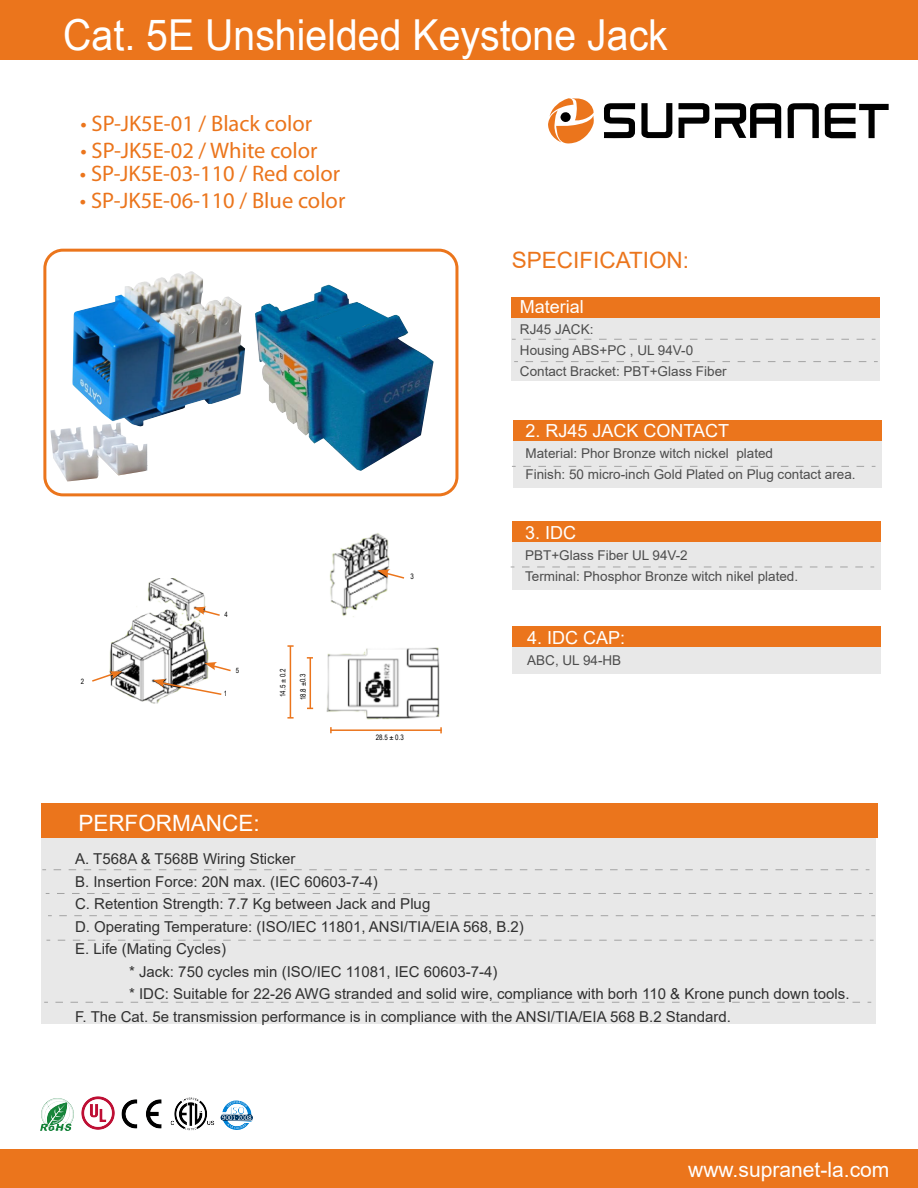
<style>
.page{position:relative;width:918px;height:1188px;background:#fff}
.page>*{position:absolute;margin:0;border:0;box-sizing:border-box;transform-origin:0 0}
.t1{font:42.75px "Arial Narrow";color:#fff;scale:1.12 1}
.t2{font:22.5px "Myriad Pro";color:#eb751c}
.t3{font:22.5px "Arial";color:#eb751c}
.t4{font:22.5px "Arial";color:#fff}
.t5{font:21px "Arial";color:#fff}
.t6{font:18px "Arial";color:#fff}
.t7{font:15px "Arial";color:#303030}
.t8{font:13.5px/21px "Arial";color:#4d4d4d}
.t9{font:7.5px "Arial Narrow";color:#000}
.t10{font:7.35px "Arial Narrow";color:#000}
</style>
<div class="page">
<div style="left:41px;top:834px;width:835px;height:190px;background:#e8e8e8"></div>
<div style="left:512px;top:636px;width:369px;height:38px;background:#e8e8e8"></div>
<div style="left:512px;top:626px;width:369px;height:21px;background:#eb751c"></div>
<div style="left:512px;top:307px;width:368px;height:73px;background:#e8e8e8"></div>
<div style="left:512px;top:297px;width:368px;height:21px;background:#eb751c"></div>
<svg style="left:523px;top:339px;width:352px;height:1px"></svg>
<div style="left:513px;top:431px;width:369px;height:57px;background:#e8e8e8"></div>
<div style="left:513px;top:420px;width:369px;height:21px;background:#eb751c"></div>
<svg style="left:523px;top:466px;width:352px;height:1px"></svg>
<div style="left:0;top:1150px;width:918px;height:38px;background:#eb751c"></div>
<img style="left:121px;top:1099px;width:50px;height:30px">
<img style="left:82px;top:1097px;width:33px;height:33px">
<img style="left:171px;top:1097px;width:44px;height:34px">
<img style="left:41px;top:1098px;width:32px;height:32px">
<div style="left:0;top:1px;width:918px;height:59px;background:#eb751c"></div>
<svg style="left:548px;top:98px;width:46px;height:46px"></svg>
<svg style="left:604px;top:103px;width:31px;height:35px"></svg>
<svg style="left:641px;top:103px;width:31px;height:35px"></svg>
<svg style="left:678px;top:103px;width:211px;height:35px"></svg>
<svg style="left:526px;top:361px;width:352px;height:1px"></svg>
<div style="left:512px;top:531px;width:369px;height:59px;background:#e8e8e8"></div>
<div style="left:512px;top:521px;width:369px;height:21px;background:#eb751c"></div>
<svg style="left:522px;top:567px;width:352px;height:1px"></svg>
<div style="left:41px;top:804px;width:837px;height:34px;background:#eb751c"></div>
<svg style="left:54px;top:869px;width:815px;height:1px"></svg>
<svg style="left:57px;top:893px;width:816px;height:1px"></svg>
<svg style="left:59px;top:915px;width:816px;height:1px"></svg>
<svg style="left:58px;top:940px;width:816px;height:1px"></svg>
<svg style="left:55px;top:1002px;width:816px;height:1px"></svg>
<div style="left:43px;top:249px;width:415px;height:247px;border:3px solid #eb751c;border-radius:18px"></div>
<img style="left:327px;top:647px;width:113px;height:73px">
<img style="left:110px;top:578px;width:98px;height:125px">
<img style="left:329px;top:533px;width:60px;height:84px">
<hr style="left:310px;top:658px;width:1px;height:50px;background:#eb751c">
<hr style="left:290px;top:646px;width:1px;height:72px;background:#eb751c">
<hr style="left:330px;top:729px;width:112px;height:2px;background:#eb751c">
<svg style="left:287px;top:717px;width:7px;height:2px"></svg>
<svg style="left:287px;top:645px;width:7px;height:2px"></svg>
<svg style="left:153px;top:679px;width:69px;height:17px"></svg>
<svg style="left:193px;top:607px;width:27px;height:10px"></svg>
<svg style="left:92px;top:671px;width:30px;height:12px"></svg>
<svg style="left:204px;top:662px;width:27px;height:10px"></svg>
<svg style="left:377px;top:569px;width:28px;height:11px"></svg>
<img style="left:220px;top:1101px;width:33px;height:29px">
<img style="left:72px;top:271px;width:173px;height:152px">
<img style="left:50px;top:423px;width:97px;height:59px">
<img style="left:255px;top:284px;width:179px;height:187px">
<svg style="left:313px;top:303px;width:71px;height:33px"></svg>
<h1 class="t1" style="left:63px;top:4px;width:541px">Cat. 5E Unshielded Keystone Jack</h1>
<h2 class="t2" style="left:81px;top:109px;width:233px">• SP-JK5E-01 / Black color</h2>
<h2 class="t2" style="left:81px;top:136px;width:239px">• SP-JK5E-02 / White color</h2>
<h2 class="t2" style="left:80px;top:159px;width:262px">• SP-JK5E-03-110 / Red color</h2>
<h2 class="t2" style="left:80px;top:186px;width:267px">• SP-JK5E-06-110 / Blue color</h2>
<p class="t10" style="left:81px;top:676px;width:5px">2</p>
<p class="t10" style="left:224px;top:609px;width:5px">4</p>
<p class="t10" style="left:224px;top:688px;width:5px">1</p>
<p class="t10" style="left:236px;top:665px;width:5px">5</p>
<p class="t9" style="left:277px;top:697px;width:30px;rotate:-90deg">14.5 ± 0.2</p>
<p class="t9" style="left:298px;top:700px;width:28px;rotate:-91deg">18.8 ±0.3</p>
<h2 class="t4" style="left:78px;top:808px;width:183px">PERFORMANCE:</h2>
<p class="t9" style="left:411px;top:571px;width:5px">3</p>
<p class="t9" style="left:376px;top:731px;width:30px">28.5 ± 0.3</p>
<h2 class="t3" style="left:512px;top:245px;width:179px">SPECIFICATION:</h2>
<p class="t6" style="left:520px;top:294px;width:66px">Material</p>
<p class="t8" style="left:520px;top:319px;width:208px">RJ45 JACK:<br>Housing ABS+PC , UL 94V-0<br>Contact Bracket: PBT+Glass Fiber</p>
<p class="t6" style="left:526px;top:418px;width:205px">2. RJ45 JACK CONTACT</p>
<p class="t8" style="left:526px;top:442px;width:332px">Material: Phor Bronze witch nickel plated<br>Finish: 50 micro-inch Gold Plated on Plug contact area.</p>
<p class="t6" style="left:525px;top:521px;width:53px">3. IDC</p>
<p class="t8" style="left:525px;top:545px;width:275px">PBT+Glass Fiber UL 94V-2<br>Terminal: Phosphor Bronze witch nikel plated.</p>
<p class="t6" style="left:527px;top:625px;width:100px">4. IDC CAP:</p>
<p class="t8" style="left:527px;top:650px;width:96px">ABC, UL 94-HB</p>
<p class="t7" style="left:75px;top:848px;width:222px">A. T568A &amp; T568B Wiring Sticker</p>
<p class="t7" style="left:75px;top:871px;width:304px">B. Insertion Force: 20N max. (IEC 60603-7-4)</p>
<p class="t7" style="left:75px;top:893px;width:357px">C. Retention Strength: 7.7 Kg between Jack and Plug</p>
<p class="t7" style="left:75px;top:916px;width:450px">D. Operating Temperature: (ISO/IEC 11801, ANSI/TIA/EIA 568, B.2)</p>
<p class="t7" style="left:75px;top:938px;width:152px">E. Life (Mating Cycles)</p>
<p class="t7" style="left:129px;top:961px;width:370px">* Jack: 750 cycles min (ISO/IEC 11081, IEC 60603-7-4)</p>
<p class="t7" style="left:129px;top:983px;width:722px">* IDC: Suitable for 22-26 AWG stranded and solid wire, compliance with borh 110 &amp; Krone punch down tools.</p>
<p class="t7" style="left:75px;top:1006px;width:657px">F. The Cat. 5e transmission performance is in compliance with the ANSI/TIA/EIA 568 B.2 Standard.</p>
<h3 class="t5" style="left:688px;top:1156px;width:203px">www.supranet-la.com</h3>
</div>
